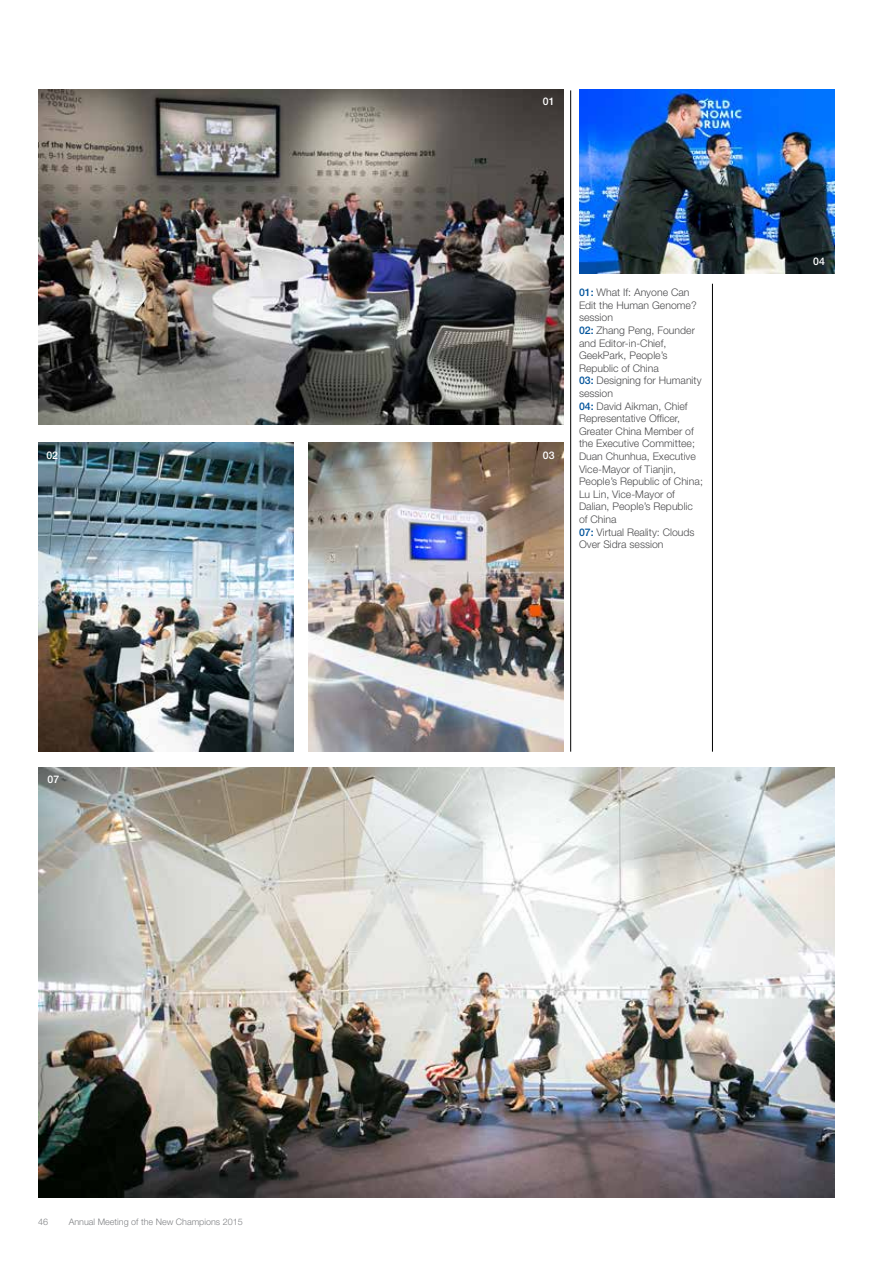
<style>
.page{position:relative;width:893px;height:1263px;background:#fff}
.page>*{position:absolute;margin:0;border:0;box-sizing:border-box;transform-origin:0 0}
.t1{font:300 10.5px/12.6px "Helvetica Neue LT Pro";color:#4d4d4f}
.t2{font:500 10.5px "Helvetica Neue LT Pro";color:#fff}
.t3{font:300 9px "Helvetica Neue LT Pro";color:#808285}
.s1{font-weight:500;color:#00539b}
</style>
<div class="page">
<img style="left:38px;top:767px;width:796px;height:430px">
<img style="left:580px;top:89px;width:254px;height:185px">
<img style="left:39px;top:443px;width:254px;height:309px">
<img style="left:38px;top:89px;width:525px;height:335px">
<hr style="left:570px;top:90px;width:1px;height:662px;background:#000">
<hr style="left:712px;top:284px;width:1px;height:468px;background:#000">
<img style="left:309px;top:443px;width:254px;height:309px">
<p class="t2" style="left:543px;top:95px;width:13px">01</p>
<p class="t2" style="left:46px;top:449px;width:13px">02</p>
<p class="t2" style="left:543px;top:449px;width:13px">03</p>
<p class="t1" style="left:579px;top:286px;width:125px"><span class="s1">01:</span> What If: Anyone Can<br>Edit the Human Genome? session<br><span class="s1">02:</span> Zhang Peng, Founder and Editor-in-Chief,<br>GeekPark, People’s<br>Republic of China<br><span class="s1">03:</span> Designing for Humanity session<br><span class="s1">04:</span> David Aikman, Chief<br>Representative Officer,<br>Greater China Member of the Executive Committee;<br>Duan Chunhua, Executive<br>Vice-Mayor of Tianjin,<br>People’s Republic of China;<br>Lu Lin, Vice-Mayor of<br>Dalian, People’s Republic of China<br><span class="s1">07:</span> Virtual Reality: Clouds<br>Over Sidra session</p>
<p class="t2" style="left:48px;top:773px;width:13px">07</p>
<p class="t2" style="left:813px;top:255px;width:13px">04</p>
<p class="t3" style="left:38px;top:1216px;width:12px">46</p>
<p class="t3" style="left:69px;top:1216px;width:176px">Annual Meeting of the New Champions 2015</p>
</div>
